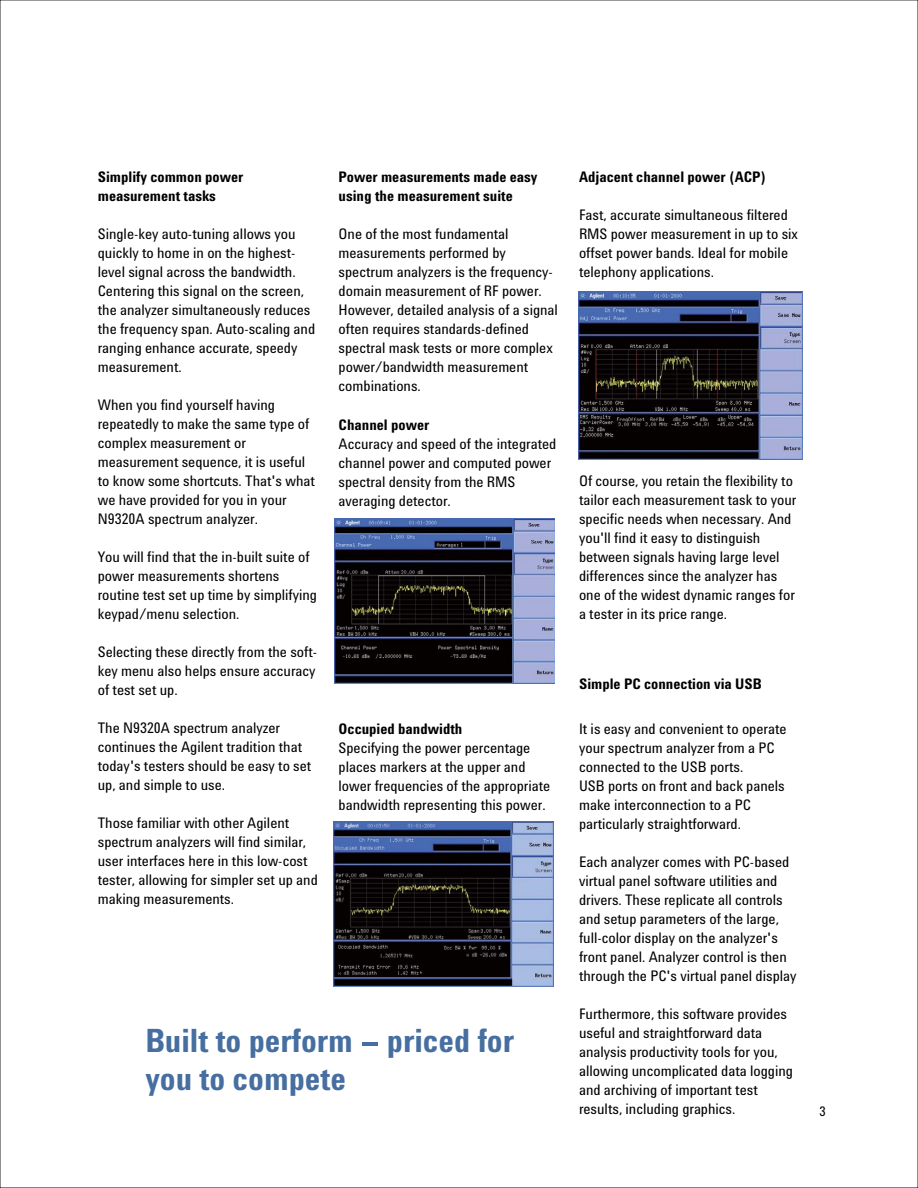
<style>
.page{position:relative;width:918px;height:1188px;background:#fff}
.page>*{position:absolute;margin:0;border:0;box-sizing:border-box;transform-origin:0 0}
.t1{font:700 33px/38px "Agilent Cond";color:#466ea0}
.t2{font:15px/19px "Agilent Cond";color:#000}
.t3{font:700 15px/19.4px "Agilent Cond";color:#000}
.t4{font:13.5px "Agilent Cond";color:#000}
</style>
<div class="page">
<hr style="left:362px;top:1042px;width:16px;height:4px;background:#466ea0">
<img style="left:578px;top:291px;width:224px;height:168px">
<img style="left:334px;top:518px;width:221px;height:166px">
<img style="left:333px;top:821px;width:221px;height:166px">
<p class="t3" style="left:98px;top:168px;width:147px">Simplify common power measurement tasks</p>
<p class="t2" style="left:98px;top:226px;width:219px">Single-key auto-tuning allows you quickly to home in on the highest&shy;level signal across the bandwidth.<br>Centering this signal on the screen, the analyzer simultaneously reduces the frequency span. Auto-scaling and ranging enhance accurate, speedy measurement.</p>
<p class="t2" style="left:98px;top:397px;width:219px">When you find yourself having repeatedly to make the same type of complex measurement or measurement sequence, it is useful to know some shortcuts. That's what we have provided for you in your<br>N9320A spectrum analyzer.</p>
<p class="t2" style="left:98px;top:549px;width:221px">You will find that the in-built suite of power measurements shortens routine test set up time by simplifying keypad/menu selection.</p>
<p class="t2" style="left:98px;top:643px;width:221px;text-align:justify">Selecting these directly from the soft&shy;key menu also helps ensure accuracy of test set up.</p>
<p class="t2" style="left:98px;top:719px;width:215px">The N9320A spectrum analyzer continues the Agilent tradition that today's testers should be easy to set up, and simple to use.</p>
<p class="t2" style="left:98px;top:814px;width:222px">Those familiar with other Agilent spectrum analyzers will find similar, user interfaces here in this low-cost tester, allowing for simpler set up and making measurements.</p>
<p class="t3" style="left:339px;top:168px;width:201px">Power measurements made easy using the measurement suite</p>
<p class="t2" style="left:339px;top:226px;width:221px">One of the most fundamental measurements performed by spectrum analyzers is the frequency&shy;domain measurement of RF power.<br>However, detailed analysis of a signal often requires standards-defined spectral mask tests or more complex power/bandwidth measurement combinations.</p>
<p class="t3" style="left:339px;top:416px;width:92px">Channel power</p>
<p class="t2" style="left:339px;top:435px;width:219px">Accuracy and speed of the integrated channel power and computed power spectral density from the RMS averaging detector.</p>
<p class="t3" style="left:339px;top:720px;width:125px">Occupied bandwidth</p>
<p class="t2" style="left:339px;top:740px;width:213px">Specifying the power percentage places markers at the upper and lower frequencies of the appropriate bandwidth representing this power.</p>
<h1 class="t1" style="left:145px;top:1024px;width:370px">Built to perform priced for you to compete</h1>
<p class="t3" style="left:579px;top:168px;width:188px">Adjacent channel power (ACP)</p>
<p class="t2" style="left:579px;top:207px;width:221px">Fast, accurate simultaneous filtered RMS power measurement in up to six offset power bands. Ideal for mobile telephony applications.</p>
<p class="t2" style="left:579px;top:472px;width:219px">Of course, you retain the flexibility to tailor each measurement task to your specific needs when necessary. And you'll find it easy to distinguish between signals having large level differences since the analyzer has one of the widest dynamic ranges for a tester in its price range.</p>
<p class="t3" style="left:579px;top:675px;width:184px">Simple PC connection via USB</p>
<p class="t2" style="left:579px;top:720px;width:209px">It is easy and convenient to operate your spectrum analyzer from a PC connected to the USB ports.<br>USB ports on front and back panels make interconnection to a PC particularly straightforward.</p>
<p class="t2" style="left:579px;top:853px;width:219px">Each analyzer comes with PC-based virtual panel software utilities and drivers. These replicate all controls and setup parameters of the large, full-color display on the analyzer's front panel. Analyzer control is then through the PC's virtual panel display</p>
<p class="t2" style="left:579px;top:1005px;width:216px">Furthermore, this software provides useful and straightforward data analysis productivity tools for you, allowing uncomplicated data logging and archiving of important test results, including graphics.</p>
<p class="t4" style="left:819px;top:1106px;width:8px">3</p>
</div>
